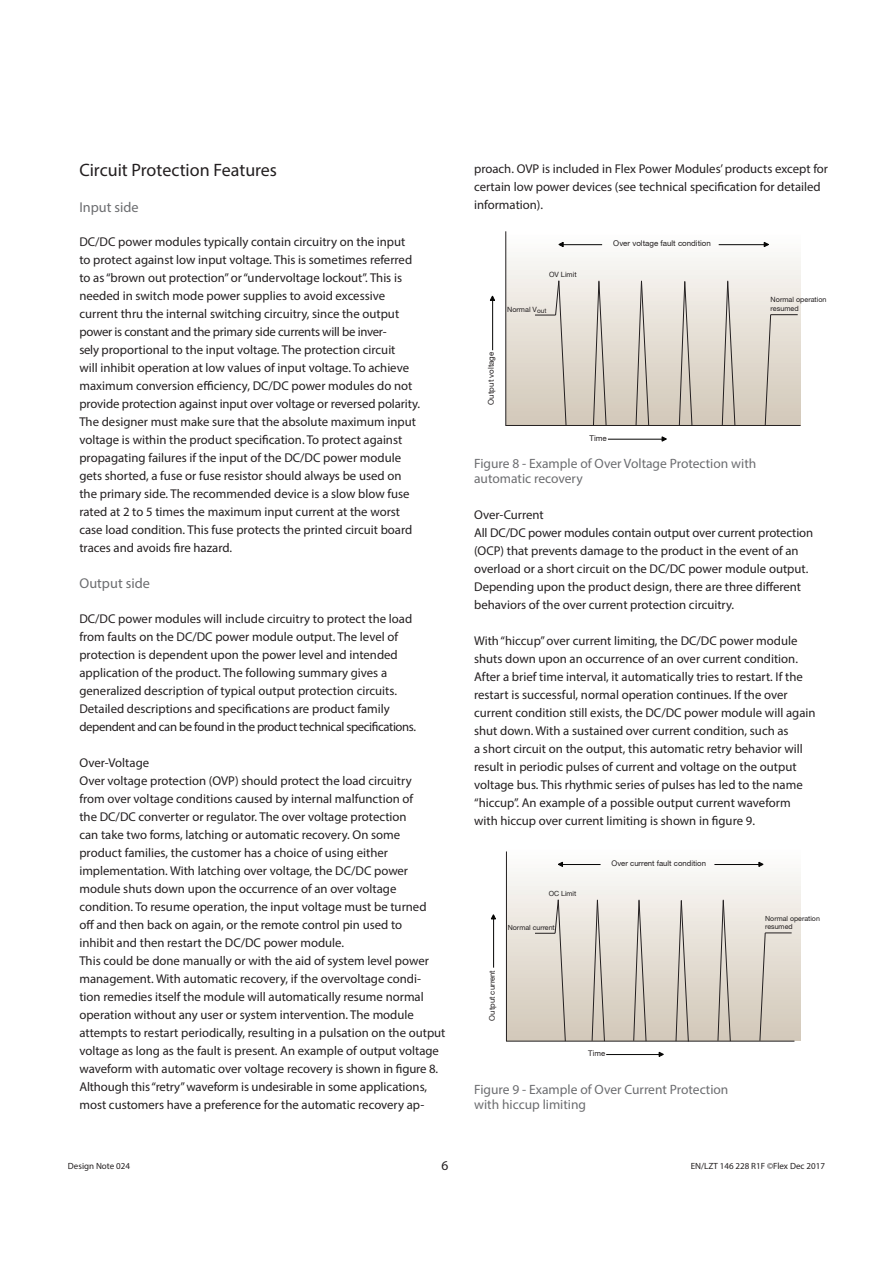
<style>
.page{position:relative;width:893px;height:1263px;background:#fff}
.page>*{position:absolute;margin:0;border:0;box-sizing:border-box;transform-origin:0 0}
.INSIDA__Mellanrubrik{font:18px "Myriad Pro";color:#231f20}
.INSIDA__Underrubrik{font:14.25px "Myriad Pro";letter-spacing:.005em;color:#6c6d70}
.INSIDA__Bildtext{font:13.5px "Myriad Pro";color:#6c6d70}
.t1{font:13.5px "Myriad Pro";color:#231f20}
.INSIDA__Brödtext{font:12.75px/18px "Myriad Pro";color:#231f20}
.INSIDA__Brödtext-2{font:12.75px "Myriad Pro";letter-spacing:-.03em;color:#231f20}
.INSIDA__Underrubrik-2{font:12.75px "Myriad Pro";color:#231f20}
.t2{font:9px "Myriad Pro";color:#231f20}
.t3{font:7.95px "Ericsson Sans";color:#231f20}
.t4{font:7.8px "Ericsson Sans";color:#231f20}
.t5{font:7.2px/8.7px "Ericsson Sans";color:#231f20}
.t6{font:7.05px/8.4px "Ericsson Sans";color:#231f20}
</style>
<div class="page">
<div style="left:506px;top:232px;width:294px;height:193px;background:linear-gradient(to bottom,#fdfdfc,#d2c7b7)"></div>
<div style="left:506px;top:847px;width:294px;height:194px;background:linear-gradient(to bottom,#fdfdfc,#d2c7b8)"></div>
<hr style="left:505px;top:231px;width:1px;height:194px;background:#231f20">
<hr style="left:505px;top:425px;width:296px;height:1px;background:#231f20">
<svg style="left:593px;top:280px;width:14px;height:145px;background:#c7c0b7"></svg>
<svg style="left:535px;top:280px;width:32px;height:145px;background:#d9d3c9"></svg>
<svg style="left:721px;top:280px;width:15px;height:145px;background:#c9c2b9"></svg>
<svg style="left:679px;top:280px;width:14px;height:145px;background:#c7c0b8"></svg>
<svg style="left:635px;top:280px;width:14px;height:145px;background:#c7c1b8"></svg>
<svg style="left:764px;top:314px;width:34px;height:111px;background:#d7cfc4"></svg>
<hr style="left:560px;top:244px;width:42px;height:1px;background:#050504">
<svg style="left:558px;top:242px;width:5px;height:5px"></svg>
<hr style="left:719px;top:244px;width:49px;height:1px;background:#050504">
<svg style="left:764px;top:242px;width:5px;height:5px"></svg>
<hr style="left:608px;top:439px;width:58px;height:1px;background:#050504">
<svg style="left:662px;top:437px;width:5px;height:4px"></svg>
<hr style="left:492px;top:296px;width:1px;height:54px;background:#050504">
<svg style="left:490px;top:296px;width:5px;height:5px"></svg>
<hr style="left:506px;top:851px;width:1px;height:190px;background:#231f20">
<hr style="left:506px;top:1041px;width:288px;height:1px;background:#231f20">
<svg style="left:591px;top:899px;width:14px;height:143px;background:#c6bfb6"></svg>
<svg style="left:535px;top:899px;width:31px;height:143px;background:#d8d1c7"></svg>
<svg style="left:717px;top:899px;width:14px;height:143px;background:#c6bfb6"></svg>
<svg style="left:675px;top:899px;width:14px;height:143px;background:#c6bfb6"></svg>
<svg style="left:633px;top:899px;width:14px;height:143px;background:#c5bfb6"></svg>
<svg style="left:759px;top:932px;width:33px;height:109px;background:#d6cec3"></svg>
<hr style="left:559px;top:864px;width:42px;height:1px;background:#050504">
<svg style="left:558px;top:862px;width:5px;height:5px"></svg>
<hr style="left:714px;top:864px;width:49px;height:1px;background:#050504">
<svg style="left:759px;top:862px;width:4px;height:5px"></svg>
<hr style="left:606px;top:1054px;width:57px;height:1px;background:#050504">
<svg style="left:659px;top:1052px;width:5px;height:5px"></svg>
<hr style="left:493px;top:915px;width:1px;height:53px;background:#050504">
<svg style="left:491px;top:914px;width:5px;height:5px"></svg>
<p class="INSIDA__Mellanrubrik" style="left:79px;top:159px;width:199px">Circuit Protection Features</p>
<p class="INSIDA__Underrubrik" style="left:79px;top:198px;width:61px">Input side</p>
<p class="INSIDA__Brödtext" style="left:79px;top:233px;width:334px">DC/DC power modules typically contain circuitry on the input to protect against low input voltage. This is sometimes referred to as “brown out protection” or “undervoltage lockout”. This is needed in switch mode power supplies to avoid excessive</p>
<p class="INSIDA__Brödtext" style="left:79px;top:305px;width:342px">current thru the internal switching circuitry, since the output power is constant and the primary side currents will be inver-<br>sely proportional to the input voltage. The protection circuit<br>will inhibit operation at low values of input voltage. To achieve maximum conversion efficiency, DC/DC power modules do not provide protection against input over voltage or reversed polarity.<br>The designer must make sure that the absolute maximum input voltage is within the product specification. To protect against propagating failures if the input of the DC/DC power module gets shorted, a fuse or fuse resistor should always be used on the primary side. The recommended device is a slow blow fuse rated at 2 to 5 times the maximum input current at the worst case load condition. This fuse protects the printed circuit board traces and avoids fire hazard.</p>
<p class="INSIDA__Underrubrik" style="left:79px;top:575px;width:72px">Output side</p>
<p class="INSIDA__Brödtext" style="left:79px;top:609px;width:334px">DC/DC power modules will include circuitry to protect the load from faults on the DC/DC power module output. The level of protection is dependent upon the power level and intended</p>
<p class="INSIDA__Brödtext" style="left:79px;top:663px;width:309px">application of the product. The following summary gives a</p>
<p class="INSIDA__Brödtext" style="left:79px;top:681px;width:319px">generalized description of typical output protection circuits.</p>
<p class="INSIDA__Brödtext" style="left:79px;top:699px;width:312px">Detailed descriptions and specifications are product family</p>
<p class="INSIDA__Brödtext-2" style="left:79px;top:719px;width:338px">dependent and can be found in the product technical specifications.</p>
<p class="INSIDA__Underrubrik-2" style="left:79px;top:755px;width:71px">Over-Voltage</p>
<p class="INSIDA__Brödtext" style="left:79px;top:771px;width:349px">Over voltage protection (OVP) should protect the load circuitry from over voltage conditions caused by internal malfunction of the DC/DC converter or regulator. The over voltage protection can take two forms, latching or automatic recovery. On some product families, the customer has a choice of using either implementation. With latching over voltage, the DC/DC power module shuts down upon the occurrence of an over voltage condition. To resume operation, the input voltage must be turned off and then back on again, or the remote control pin used to inhibit and then restart the DC/DC power module.</p>
<p class="INSIDA__Brödtext" style="left:79px;top:951px;width:368px">This could be done manually or with the aid of system level power management. With automatic recovery, if the overvoltage condi-<br>tion remedies itself the module will automatically resume normal operation without any user or system intervention. The module attempts to restart periodically, resulting in a pulsation on the output voltage as long as the fault is present. An example of output voltage waveform with automatic over voltage recovery is shown in figure 8.<br>Although this “retry” waveform is undesirable in some applications, most customers have a preference for the automatic recovery ap-</p>
<p class="INSIDA__Brödtext" style="left:474px;top:159px;width:355px">proach. OVP is included in Flex Power Modules’ products except for certain low power devices (see technical specification for detailed information).</p>
<p class="t5" style="left:549px;top:270px;width:29px">OV Limit</p>
<p class="t5" style="left:507px;top:305px;width:41px">Normal V<sub>out</sub></p>
<p class="t3" style="left:613px;top:239px;width:99px">Over voltage fault condition</p>
<p class="t3" style="left:486px;top:404px;width:54px;rotate:-90deg">Output voltage</p>
<p class="t3" style="left:589px;top:433px;width:19px">Time</p>
<p class="t5" style="left:771px;top:295px;width:57px">Normal operation resumed</p>
<p class="INSIDA__Bildtext" style="left:474px;top:455px;width:284px">Figure 8 - Example of Over Voltage Protection with</p>
<p class="INSIDA__Bildtext" style="left:474px;top:470px;width:110px">automatic recovery</p>
<p class="INSIDA__Underrubrik-2" style="left:474px;top:507px;width:71px">Over-Current</p>
<p class="INSIDA__Brödtext" style="left:474px;top:524px;width:340px">All DC/DC power modules contain output over current protection (OCP) that prevents damage to the product in the event of an overload or a short circuit on the DC/DC power module output.<br>Depending upon the product design, there are three different behaviors of the over current protection circuitry.</p>
<p class="INSIDA__Brödtext" style="left:474px;top:632px;width:343px">With “hiccup” over current limiting, the DC/DC power module shuts down upon an occurrence of an over current condition.<br>After a brief time interval, it automatically tries to restart. If the restart is successful, normal operation continues. If the over current condition still exists, the DC/DC power module will again shut down. With a sustained over current condition, such as<br>a short circuit on the output, this automatic retry behavior will result in periodic pulses of current and voltage on the output voltage bus. This rhythmic series of pulses has led to the name “hiccup”. An example of a possible output current waveform with hiccup over current limiting is shown in figure 9.</p>
<p class="t6" style="left:549px;top:889px;width:29px">OC Limit</p>
<p class="t6" style="left:508px;top:923px;width:49px">Normal current</p>
<p class="t4" style="left:611px;top:859px;width:96px">Over current fault condition</p>
<p class="t4" style="left:487px;top:1021px;width:52px;rotate:-90deg">Output current</p>
<p class="t4" style="left:588px;top:1049px;width:18px">Time</p>
<p class="INSIDA__Bildtext" style="left:474px;top:1081px;width:256px">Figure 9 - Example of Over Current Protection</p>
<p class="INSIDA__Bildtext" style="left:474px;top:1096px;width:113px">with hiccup limiting</p>
<p class="t6" style="left:765px;top:914px;width:56px">Normal operation resumed</p>
<p class="t2" style="left:68px;top:1161px;width:64px">Design Note 024</p>
<p class="t1" style="left:441px;top:1157px;width:8px">6</p>
<p class="t2" style="left:691px;top:1160px;width:136px">EN/LZT 146 228 R1F ©Flex Dec 2017</p>
</div>
